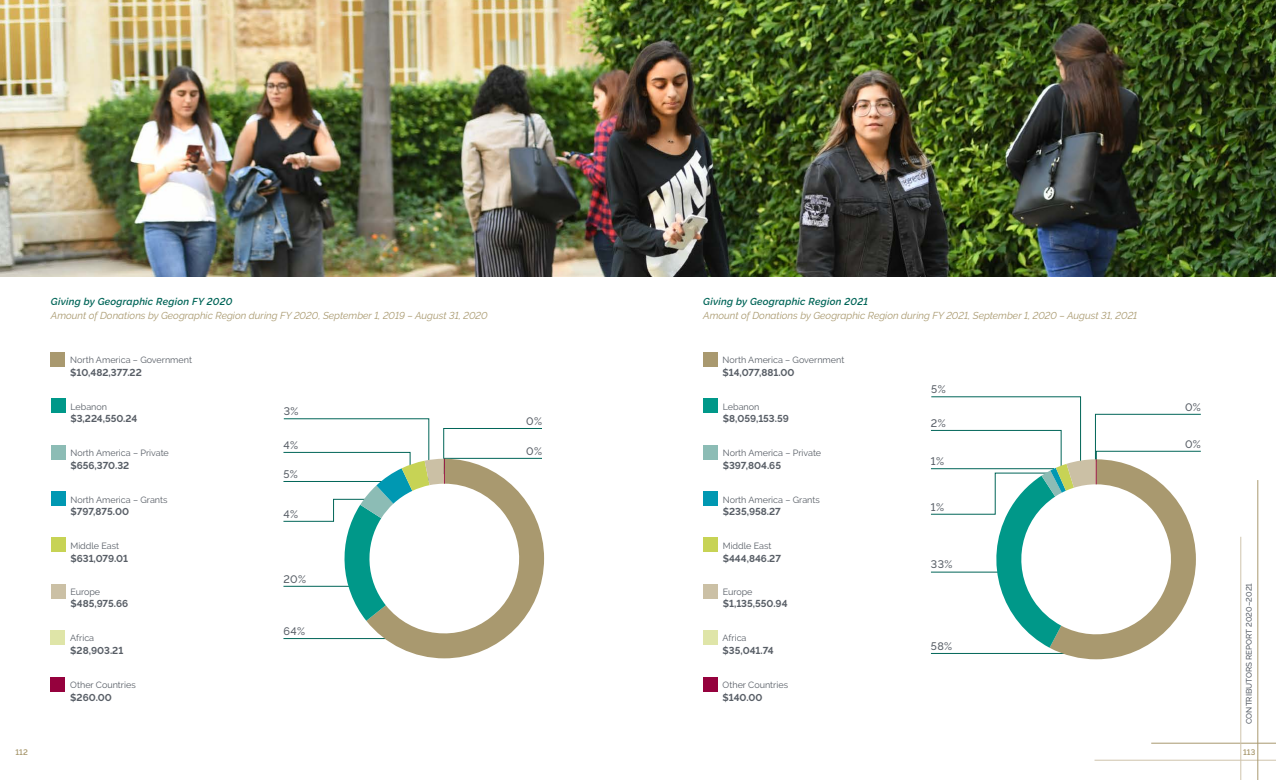
<style>
.page{position:relative;width:1276px;height:780px;background:#fff}
.page>*{position:absolute;margin:0;border:0;box-sizing:border-box;transform-origin:0 0}
.t1{font:500 10.9px "Raleway";letter-spacing:.03em;color:#585e66}
.t2{font:700 10px "Raleway";color:#585e66}
.t3{font:italic 10px "Raleway";color:#a9996f}
.t4{font:italic 600 10px "Raleway";letter-spacing:.025em;color:#006558}
.t5{font:9px "Raleway";color:#585e66}
.t6{font:500 8px "Raleway";color:#585e66}
.t7{font:600 8px "Raleway";letter-spacing:.03em;color:#a9996f}
</style>
<div class="page">
<hr style="left:1151px;top:742px;width:125px;height:1px;background:#a9996f">
<hr style="left:1094px;top:760px;width:182px;height:1px;background:#cfc4ac">
<hr style="left:1257px;top:480px;width:1px;height:300px;background:#a9996f">
<hr style="left:1240px;top:536px;width:1px;height:244px;background:#cfc4ac">
<div style="left:51px;top:538px;width:14px;height:14px;background:#c7d355"></div>
<div style="left:703px;top:538px;width:14px;height:14px;background:#c7d355"></div>
<div style="left:51px;top:584px;width:14px;height:14px;background:#cbc0a5"></div>
<div style="left:703px;top:584px;width:14px;height:14px;background:#cbc0a5"></div>
<div style="left:51px;top:398px;width:14px;height:15px;background:#009889"></div>
<div style="left:703px;top:398px;width:14px;height:15px;background:#009889"></div>
<div style="left:51px;top:491px;width:14px;height:14px;background:#0098b2"></div>
<div style="left:703px;top:491px;width:14px;height:14px;background:#0098b2"></div>
<div style="left:51px;top:352px;width:14px;height:14px;background:#a9996f"></div>
<div style="left:703px;top:352px;width:14px;height:14px;background:#a9996f"></div>
<div style="left:51px;top:445px;width:14px;height:14px;background:#8cbcb5"></div>
<div style="left:703px;top:445px;width:14px;height:14px;background:#8cbcb5"></div>
<div style="left:51px;top:630px;width:14px;height:15px;background:#dfe5a8"></div>
<div style="left:703px;top:630px;width:14px;height:15px;background:#dfe5a8"></div>
<div style="left:51px;top:677px;width:14px;height:14px;background:#95013d"></div>
<div style="left:703px;top:677px;width:14px;height:14px;background:#95013d"></div>
<svg style="left:283px;top:418px;width:261px;height:240px"></svg>
<svg style="left:931px;top:396px;width:270px;height:263px"></svg>
<img style="left:0;top:0;width:1276px;height:276px">
<p class="t4" style="left:51px;top:296px;width:183px">Giving by Geographic Region FY 2020</p>
<p class="t3" style="left:51px;top:310px;width:438px">Amount of Donations by Geographic Region during FY 2020, September 1, 2019 – August 31, 2020</p>
<p class="t4" style="left:703px;top:296px;width:166px">Giving by Geographic Region 2021</p>
<p class="t3" style="left:703px;top:310px;width:435px">Amount of Donations by Geographic Region during FY 2021, September 1, 2020 – August 31, 2021</p>
<p class="t5" style="left:70px;top:355px;width:123px">North America – Government</p>
<p class="t2" style="left:70px;top:367px;width:73px">$10,482,377.22</p>
<p class="t5" style="left:722px;top:355px;width:123px">North America – Government</p>
<p class="t2" style="left:722px;top:367px;width:73px">$14,077,881.00</p>
<p class="t1" style="left:931px;top:383px;width:16px">5%</p>
<p class="t5" style="left:70px;top:401px;width:38px">Lebanon</p>
<p class="t2" style="left:70px;top:413px;width:68px">$3,224,550.24</p>
<p class="t1" style="left:284px;top:405px;width:16px">3%</p>
<p class="t1" style="left:526px;top:414px;width:17px">0%</p>
<p class="t5" style="left:723px;top:401px;width:38px">Lebanon</p>
<p class="t2" style="left:723px;top:413px;width:67px">$8,059,153.59</p>
<p class="t1" style="left:931px;top:416px;width:16px">2%</p>
<p class="t1" style="left:1185px;top:400px;width:17px">0%</p>
<p class="t5" style="left:70px;top:448px;width:100px">North America – Private</p>
<p class="t2" style="left:70px;top:459px;width:60px">$656,370.32</p>
<p class="t1" style="left:283px;top:438px;width:16px">4%</p>
<p class="t1" style="left:283px;top:467px;width:16px">5%</p>
<p class="t1" style="left:526px;top:444px;width:17px">0%</p>
<p class="t5" style="left:723px;top:448px;width:100px">North America – Private</p>
<p class="t2" style="left:723px;top:459px;width:60px">$397,804.65</p>
<p class="t1" style="left:931px;top:455px;width:15px">1%</p>
<p class="t1" style="left:1185px;top:437px;width:17px">0%</p>
<p class="t5" style="left:70px;top:494px;width:99px">North America – Grants</p>
<p class="t2" style="left:70px;top:506px;width:60px">$797,875.00</p>
<p class="t1" style="left:283px;top:507px;width:16px">4%</p>
<p class="t5" style="left:723px;top:494px;width:99px">North America – Grants</p>
<p class="t2" style="left:723px;top:506px;width:60px">$235,958.27</p>
<p class="t1" style="left:931px;top:500px;width:15px">1%</p>
<p class="t5" style="left:70px;top:540px;width:50px">Middle East</p>
<p class="t2" style="left:70px;top:552px;width:59px">$631,079.01</p>
<p class="t5" style="left:723px;top:540px;width:50px">Middle East</p>
<p class="t2" style="left:723px;top:552px;width:60px">$444,846.27</p>
<p class="t1" style="left:931px;top:558px;width:23px">33%</p>
<p class="t5" style="left:70px;top:586px;width:31px">Europe</p>
<p class="t2" style="left:70px;top:598px;width:59px">$485,975.66</p>
<p class="t5" style="left:70px;top:633px;width:25px">Africa</p>
<p class="t2" style="left:70px;top:644px;width:54px">$28,903.21</p>
<p class="t5" style="left:70px;top:680px;width:67px">Other Countries</p>
<p class="t2" style="left:70px;top:691px;width:43px">$260.00</p>
<p class="t1" style="left:283px;top:572px;width:24px">20%</p>
<p class="t1" style="left:283px;top:624px;width:23px">64%</p>
<p class="t5" style="left:723px;top:586px;width:31px">Europe</p>
<p class="t2" style="left:723px;top:598px;width:66px">$1,135,550.94</p>
<p class="t5" style="left:722px;top:633px;width:25px">Africa</p>
<p class="t2" style="left:722px;top:644px;width:53px">$35,041.74</p>
<p class="t5" style="left:722px;top:680px;width:67px">Other Countries</p>
<p class="t2" style="left:722px;top:691px;width:41px">$140.00</p>
<p class="t1" style="left:931px;top:639px;width:23px">58%</p>
<p class="t6" style="left:1244px;top:724px;width:142px;rotate:-90deg">CONTRIBUTORS REPORT 2020–2021</p>
<p class="t7" style="left:15px;top:747px;width:14px">112</p>
<p class="t7" style="left:1243px;top:747px;width:14px">113</p>
</div>
